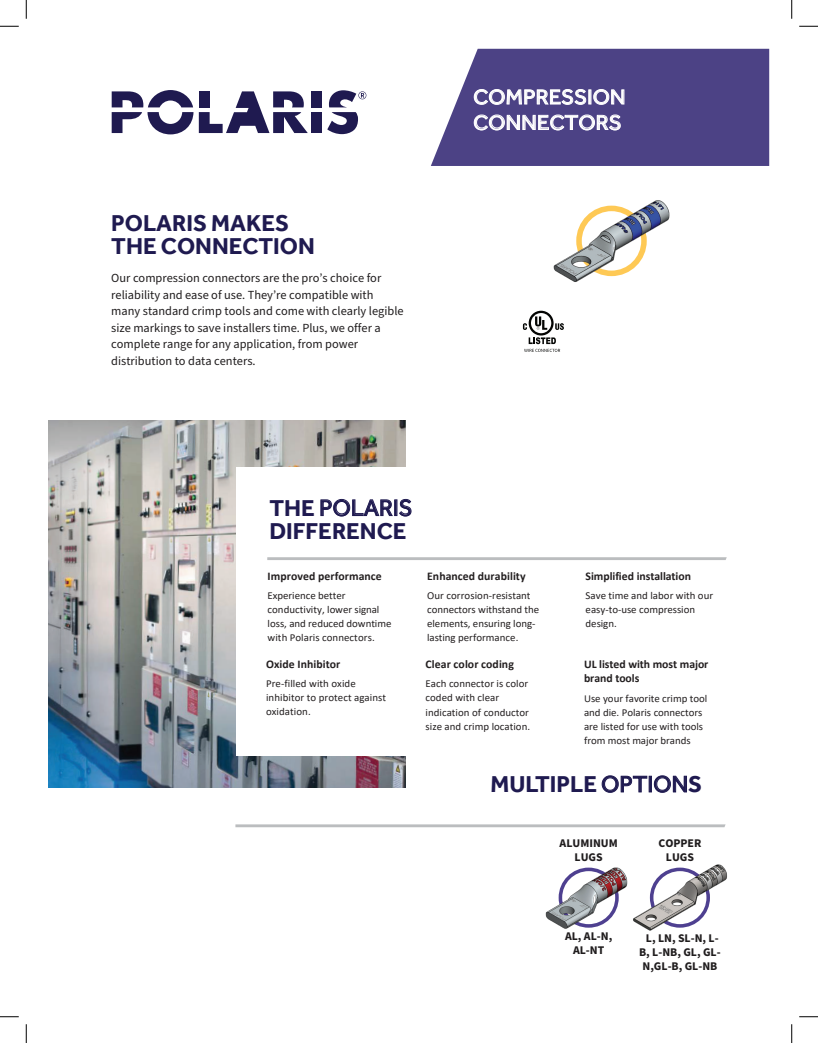
<style>
.page{position:relative;width:818px;height:1043px;background:#fff}
.page>*{position:absolute;margin:0;border:0;box-sizing:border-box;transform-origin:0 0}
.t1{font:700 23.62px/23.6px "Effra";color:#1f1a50}
.t2{font:21.25px/25.5px "Effra";letter-spacing:.005em;color:#fff;scale:1.04 1}
.t3{font:12.38px/16.5px "Source Sans Pro";color:#201d1e}
.t4{font:700 11.75px/14.1px "Calibri";letter-spacing:.005em;color:#231f20}
.t5{font:700 11.75px/14.1px "Source Sans Pro";color:#201d1e;text-align:center}
.t6{font:10.62px/14.1px "Calibri";color:#231f20}
.s1{font-weight:400}
</style>
<div class="page">
<svg style="left:431px;top:49px;width:338px;height:117px;background:#584f8d"></svg>
<div style="left:311px;top:91px;width:11px;height:16px;background:#1f1a50"></div>
<svg style="left:112px;top:90px;width:81px;height:44px"></svg>
<div style="left:311px;top:112px;width:11px;height:21px;background:#1f1a50"></div>
<svg style="left:199px;top:91px;width:109px;height:42px"></svg>
<svg style="left:327px;top:90px;width:39px;height:44px"></svg>
<img style="left:49px;top:420px;width:356px;height:367px">
<div style="left:236px;top:467px;width:533px;height:288px;background:#fff"></div>
<svg style="left:267px;top:557px;width:459px;height:3px"></svg>
<svg style="left:523px;top:311px;width:41px;height:41px"></svg>
<svg style="left:235px;top:824px;width:490px;height:3px"></svg>
<img style="left:553px;top:200px;width:117px;height:82px">
<img style="left:633px;top:864px;width:94px;height:67px">
<img style="left:545px;top:867px;width:83px;height:62px">
<svg style="left:0;top:25px;width:19px;height:2px"></svg>
<svg style="left:799px;top:25px;width:19px;height:2px"></svg>
<svg style="left:0;top:1016px;width:19px;height:1px"></svg>
<svg style="left:799px;top:1016px;width:19px;height:1px"></svg>
<svg style="left:25px;top:0;width:2px;height:19px"></svg>
<svg style="left:25px;top:1024px;width:2px;height:18px"></svg>
<svg style="left:791px;top:0;width:1px;height:19px"></svg>
<svg style="left:791px;top:1024px;width:1px;height:18px"></svg>
<h1 class="t1" style="left:111px;top:211px;width:205px">POLARIS MAKES<br>THE CONNECTION</h1>
<p class="t3" style="left:111px;top:270px;width:294px">Our compression connectors are the proʼs choice for reliability and ease of use. Theyʼre compatible with many standard crimp tools and come with clearly legible size markings to save installers time. Plus, we offer a complete range for any application, from power distribution to data centers.</p>
<h2 class="t2" style="left:473px;top:84px;width:148px">COMPRESSION<br>CONNECTORS</h2>
<h1 class="t1" style="left:269px;top:495px;width:144px">THE <span class="s1">POLARIS<br></span>DIFFERENCE</h1>
<p class="t4" style="left:267px;top:568px;width:116px">Improved performance</p>
<p class="t6" style="left:267px;top:588px;width:125px">Experience better conductivity, lower signal loss, and reduced downtime with Polaris connectors.</p>
<p class="t4" style="left:266px;top:656px;width:76px">Oxide Inhibitor</p>
<p class="t6" style="left:266px;top:676px;width:122px">Pre-filled with oxide inhibitor to protect against oxidation.</p>
<p class="t4" style="left:427px;top:568px;width:100px">Enhanced durability</p>
<p class="t6" style="left:427px;top:588px;width:113px">Our corrosion-resistant connectors withstand the elements, ensuring long&shy;lasting performance.</p>
<p class="t4" style="left:425px;top:657px;width:90px">Clear color coding</p>
<p class="t6" style="left:425px;top:676px;width:105px">Each connector is color coded with clear indication of conductor</p>
<p class="t6" style="left:425px;top:718px;width:106px">size and crimp location.</p>
<p class="t4" style="left:585px;top:568px;width:107px">Simplified installation</p>
<p class="t6" style="left:585px;top:588px;width:129px">Save time and labor with our easy-to-use compression design.</p>
<p class="t4" style="left:584px;top:657px;width:126px">UL listed with most major brand tools</p>
<p class="t6" style="left:584px;top:690px;width:125px">Use your favorite crimp tool and die. Polaris connectors are listed for use with tools from most major brands</p>
<h1 class="t1" style="left:490px;top:772px;width:213px">MULTIPLE <span class="s1">OPTION</span>S</h1>
<p class="t5" style="left:559px;top:836px;width:60px">ALUMINUM<br>LUGS</p>
<p class="t5" style="left:658px;top:836px;width:44px">COPPER<br>LUGS</p>
<p class="t5" style="left:565px;top:929px;width:49px">AL, AL-N,<br>AL-NT</p>
<p class="t5" style="left:639px;top:931px;width:83px">L, LN, SL-N, L-<br>B, L-NB, GL, GL-<br>N,GL-B, GL-NB</p>
</div>
